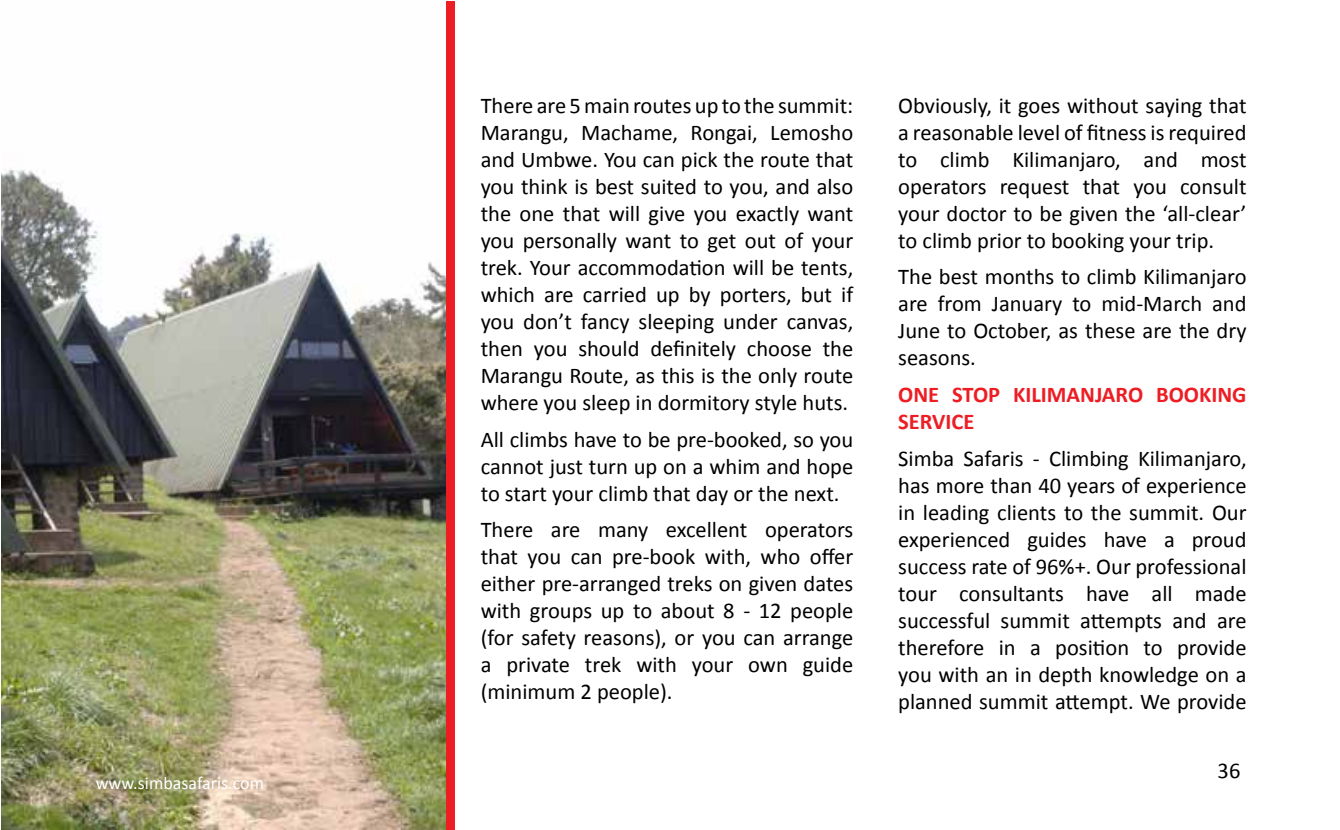
<style>
.page{position:relative;width:1340px;height:830px;background:#fff}
.page>*{position:absolute;margin:0;border:0;box-sizing:border-box;transform-origin:0 0}
.t1{font:22.5px/27px "Calibri";color:#000;text-align:justify}
.t2{font:700 22.5px/27px "Calibri";color:#ed1d24}
.t3{font:18px "Calibri";color:#fff}
</style>
<div class="page">
<img style="left:1px;top:169px;width:445px;height:660px">
<div style="left:446px;top:1px;width:8px;height:828px;background:#ed1d24"></div>
<p class="t3" style="left:96px;top:771px;width:170px">www.simbasafaris.com</p>
<p class="t1" style="left:480px;top:92px;width:374px">There are 5 main routes up to the summit:<br>Marangu, Machame, Rongai, Lemosho and Umbwe. You can pick the route that you think is best suited to you, and also the one that will give you exactly want you personally want to get out of your trek. Your accommodation will be tents, which are carried up by porters, but if you don’t fancy sleeping under canvas, then you should definitely choose the Marangu Route, as this is the only route where you sleep in dormitory style huts.</p>
<p class="t1" style="left:480px;top:425px;width:374px">All climbs have to be pre-booked, so you cannot just turn up on a whim and hope to start your climb that day or the next.</p>
<p class="t1" style="left:480px;top:516px;width:374px">There are many excellent operators that you can pre-book with, who offer either pre-arranged treks on given dates with groups up to about 8 - 12 people (for safety reasons), or you can arrange a private trek with your own guide (minimum 2 people).</p>
<p class="t1" style="left:898px;top:92px;width:350px">Obviously, it goes without saying that a reasonable level of fitness is required to climb Kilimanjaro, and most operators request that you consult your doctor to be given the ‘all-clear’ to climb prior to booking your trip.</p>
<p class="t1" style="left:898px;top:263px;width:350px">The best months to climb Kilimanjaro are from January to mid-March and June to October, as these are the dry seasons.</p>
<p class="t2" style="left:898px;top:381px;width:350px">ONE STOP KILIMANJARO BOOKING<br>SERVICE</p>
<p class="t1" style="left:898px;top:444px;width:350px">Simba Safaris - Climbing Kilimanjaro, has more than 40 years of experience in leading clients to the summit. Our experienced guides have a proud success rate of 96%+. Our professional tour consultants have all made successful summit attempts and are therefore in a position to provide you with an in depth knowledge on a planned summit attempt. We provide</p>
<p class="t1" style="left:1217px;top:757px;width:24px">36</p>
</div>
